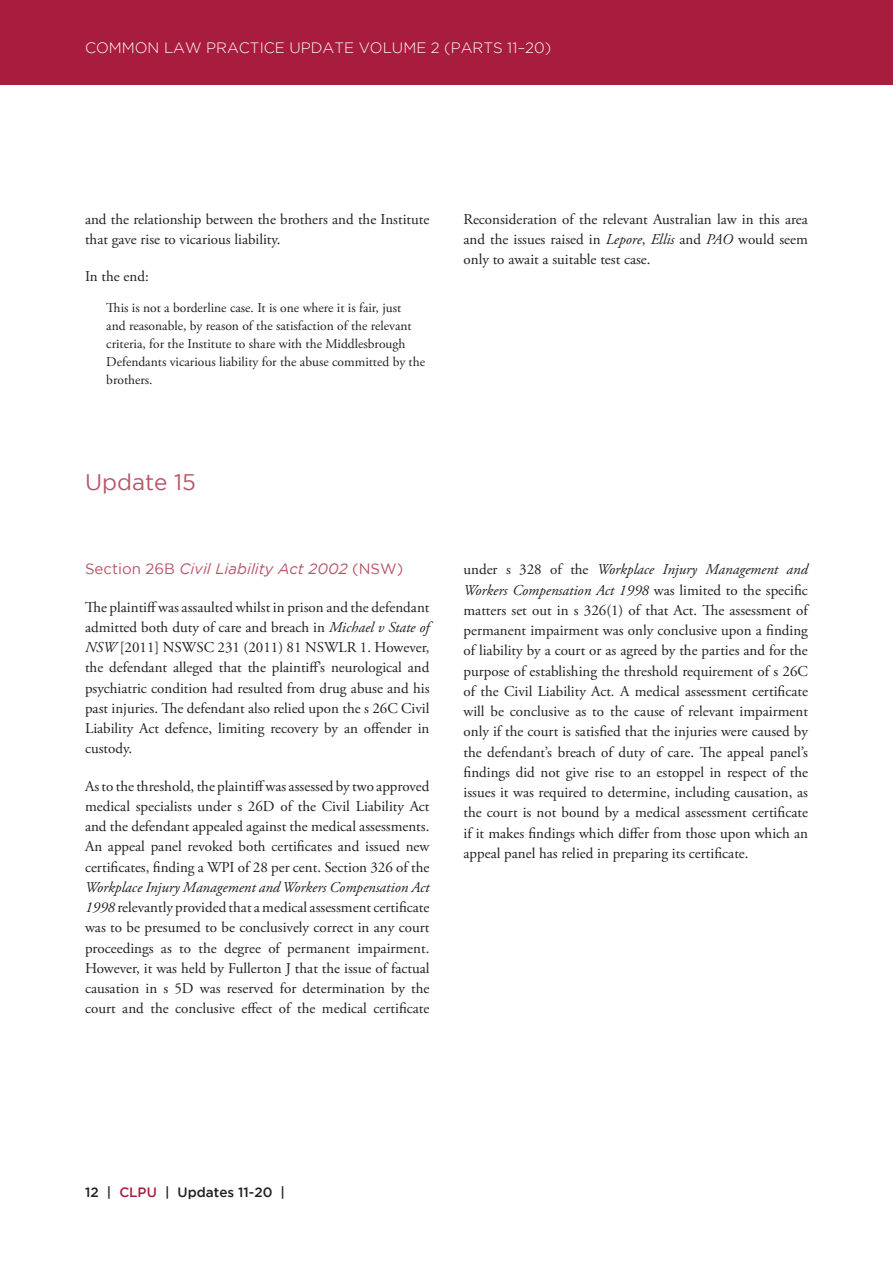
<style>
.page{position:relative;width:893px;height:1263px;background:#fff}
.page>*{position:absolute;margin:0;border:0;box-sizing:border-box;transform-origin:0 0}
.t1{font:22.5px "Gotham";color:#b75568}
.t2{font:15px/20.2px "Adobe Garamond Pro";color:#231f20;text-align:justify}
.t3{font:300 15px "Gotham";color:#fff}
.t4{font:italic 15px "Gotham";color:#b75568}
.t5{font:13.5px/18px "Adobe Garamond Pro";color:#231f20}
.t6{font:500 13.5px "Gotham";color:#231f20}
.s1{font-style:italic}
.s2{font-style:normal}
.s3{color:#a81d3e}
</style>
<div class="page">
<div style="left:0;top:0;width:893px;height:85px;background:#a81d3e"></div>
<p class="t3" style="left:85px;top:40px;width:468px">COMMON LAW PRACTICE UPDATE VOLUME 2 (PARTS 11–20)</p>
<p class="t2" style="left:85px;top:209px;width:346px">and the relationship between the brothers and the Institute that gave rise to vicarious liability.</p>
<p class="t2" style="left:85px;top:267px;width:65px">In the end:</p>
<p class="t5" style="left:106px;top:299px;width:320px">This is not a borderline case. It is one where it is fair, just<br>and reasonable, by reason of the satisfaction of the relevant criteria, for the Institute to share with the Middlesbrough Defendants vicarious liability for the abuse committed by the brothers.</p>
<p class="t2" style="left:463px;top:209px;width:346px">Reconsideration of the relevant Australian law in this area and the issues raised in <span class="s1">Lepore</span>, <span class="s1">Ellis</span> and <span class="s1">PAO</span> would seem only to await a suitable test case.</p>
<h1 class="t1" style="left:85px;top:470px;width:112px">Update 15</h1>
<p class="t4" style="left:85px;top:561px;width:320px"><span class="s2">Section 26B</span> Civil Liability Act 2002 <span class="s2">(NSW)</span></p>
<p class="t2" style="left:85px;top:597px;width:346px">The plaintiff was assaulted whilst in prison and the defendant admitted both duty of care and breach in <span class="s1">Michael v State of NSW</span> [2011] NSWSC 231 (2011) 81 NSWLR 1. However, the defendant alleged that the plaintiff’s neurological and psychiatric condition had resulted from drug abuse and his past injuries. The defendant also relied upon the s 26C Civil Liability Act defence, limiting recovery by an offender in custody.</p>
<p class="t2" style="left:85px;top:776px;width:346px">As to the threshold, the plaintiff was assessed by two approved medical specialists under s 26D of the Civil Liability Act and the defendant appealed against the medical assessments.<br>An appeal panel revoked both certificates and issued new certificates, finding a WPI of 28 per cent. Section 326 of the</p>
<p class="t2" style="left:85px;top:878px;width:346px"><span class="s1">Workplace Injury Management and Workers Compensation Act 1998</span> relevantly provided that a medical assessment certificate was to be presumed to be conclusively correct in any court proceedings as to the degree of permanent impairment.<br>However, it was held by Fullerton J that the issue of factual causation in s 5D was reserved for determination by the court and the conclusive effect of the medical certificate</p>
<p class="t2" style="left:463px;top:560px;width:346px">under s 328 of the <span class="s1">Workplace Injury Management and Workers Compensation Act 1998</span> was limited to the specific matters set out in s 326(1) of that Act. The assessment of permanent impairment was only conclusive upon a finding of liability by a court or as agreed by the parties and for the purpose of establishing the threshold requirement of s 26C of the Civil Liability Act<span class="s1">.</span> A medical assessment certificate will be conclusive as to the cause of relevant impairment only if the court is satisfied that the injuries were caused by the defendant’s breach of duty of care. The appeal panel’s findings did not give rise to an estoppel in respect of the issues it was required to determine, including causation, as the court is not bound by a medical assessment certificate if it makes findings which differ from those upon which an appeal panel has relied in preparing its certificate.</p>
<p class="t6" style="left:85px;top:1185px;width:202px">12 | <span class="s3">CLPU</span> | Updates 11-20 |</p>
</div>
